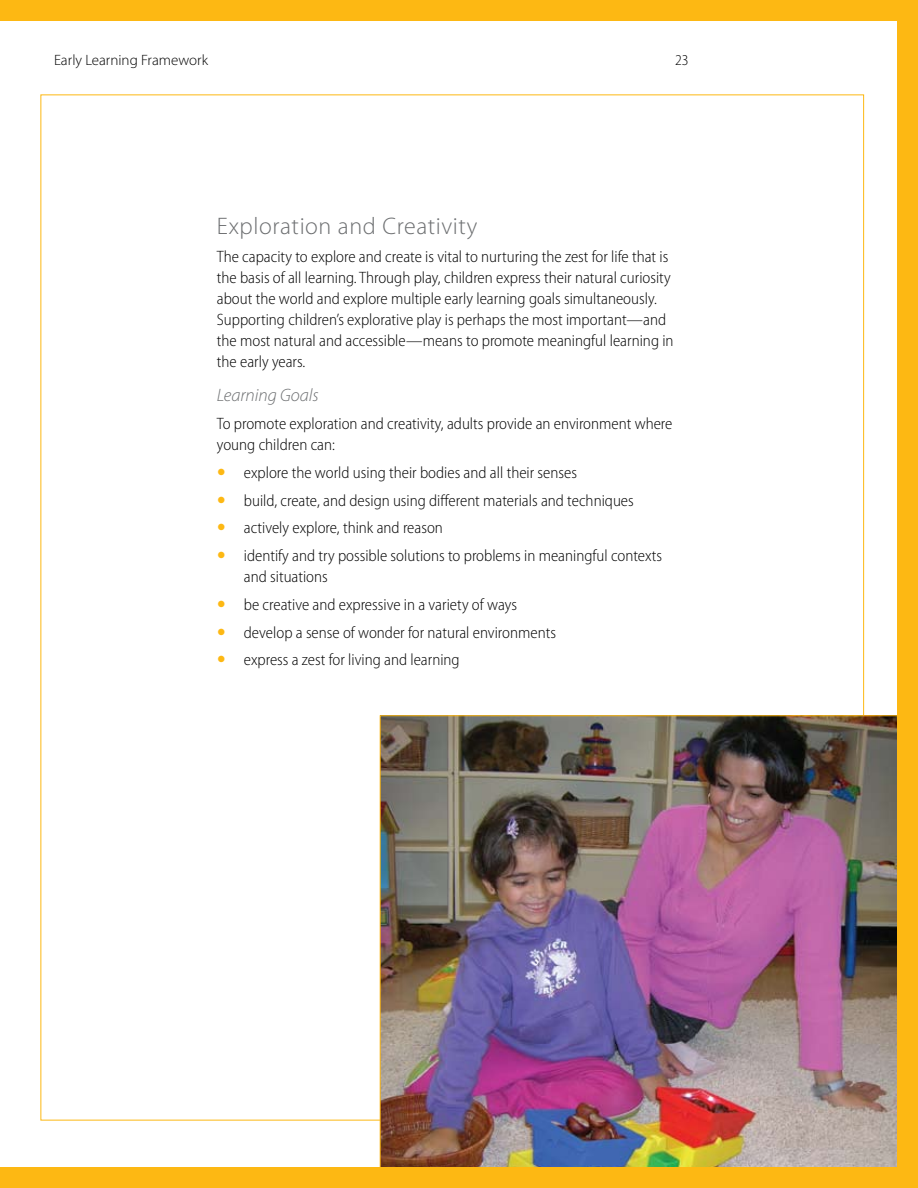
<style>
.page{position:relative;width:918px;height:1188px;background:#fff}
.page>*{position:absolute;margin:0;border:0;box-sizing:border-box;transform-origin:0 0}
.t1{font:300 24px "Myriad Pro";letter-spacing:.025em;color:#6d6f71}
.t2{font:italic 300 18px "Myriad Pro";color:#6d6f71}
.t3{font:300 semi-condensed 16.5px/21px "Myriad Pro";color:#000}
.t4{font:300 15px "Myriad Pro";color:#000}
.t5{font:300 semi-condensed 15px "Myriad Pro";color:#000}
</style>
<div class="page">
<img style="left:380px;top:715px;width:518px;height:453px">
<div style="left:0;top:0;width:918px;height:20px;background:#fdb813"></div>
<div style="left:0;top:1168px;width:918px;height:20px;background:#fdb813"></div>
<div style="left:898px;top:0;width:20px;height:1188px;background:#fdb813"></div>
<p class="t4" style="left:54px;top:52px;width:156px">Early Learning Framework</p>
<p class="t5" style="left:675px;top:52px;width:15px">23</p>
<h1 class="t1" style="left:217px;top:213px;width:262px">Exploration and Creativity</h1>
<p class="t3" style="left:217px;top:246px;width:458px">The capacity to explore and create is vital to nurturing the zest for life that is the basis of all learning. Through play, children express their natural curiosity about the world and explore multiple early learning goals simultaneously.<br>Supporting children’s explorative play is perhaps the most important—and the most natural and accessible—means to promote meaningful learning in the early years.</p>
<p class="t2" style="left:217px;top:386px;width:103px">Learning Goals</p>
<p class="t3" style="left:217px;top:413px;width:457px">To promote exploration and creativity, adults provide an environment where young children can:</p>
<p class="t3" style="left:244px;top:459px;width:420px;line-height:27.8px">explore the world using their bodies and all their senses<br>build, create, and design using different materials and techniques actively explore, think and reason<br>identify and try possible solutions to problems in meaningful contexts</p>
<p class="t3" style="left:244px;top:563px;width:314px;line-height:27.8px">and situations<br>be creative and expressive in a variety of ways develop a sense of wonder for natural environments express a zest for living and learning</p>
</div>
